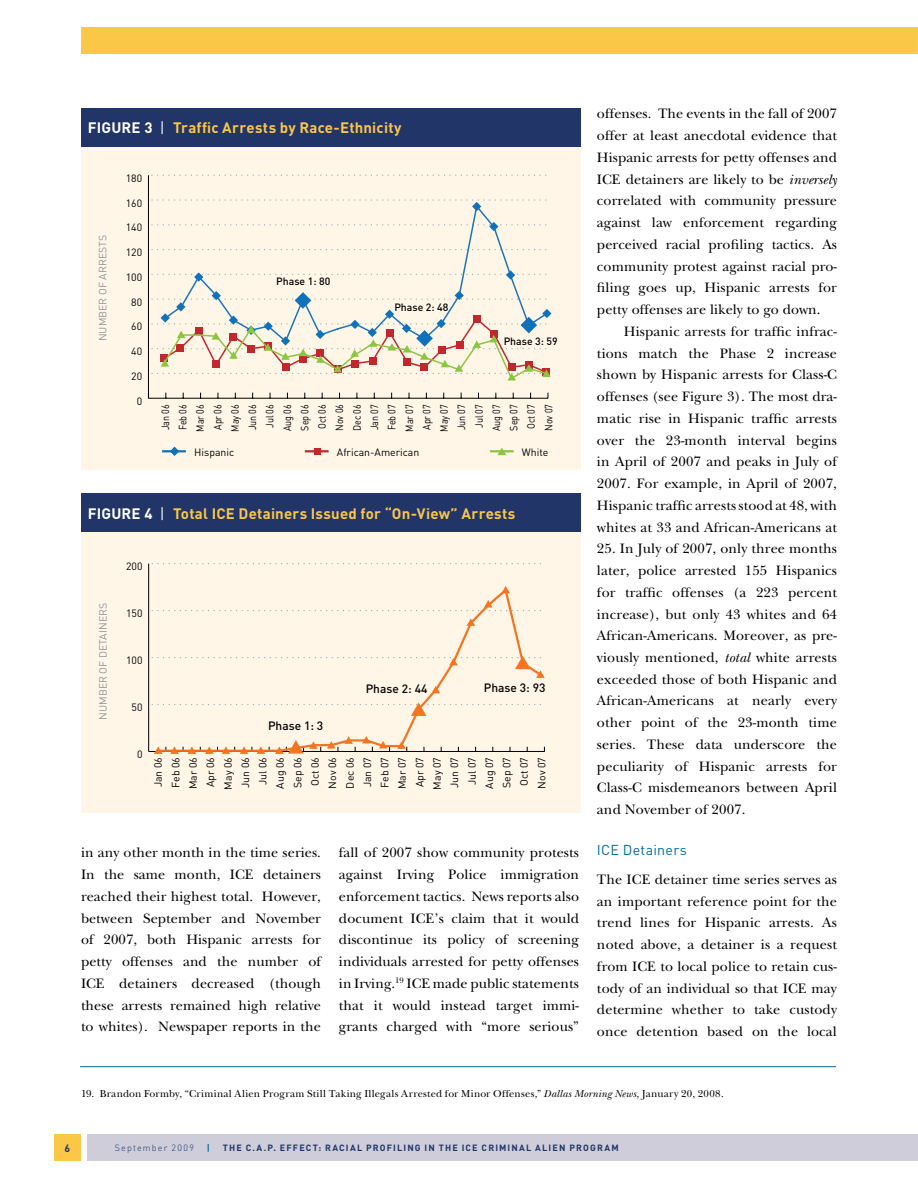
<style>
.page{position:relative;width:918px;height:1188px;background:#fff}
.page>*{position:absolute;margin:0;border:0;box-sizing:border-box;transform-origin:0 0}
.t1{font:17.55px "Myriad Pro";color:#000}
.t2{font:17.25px "Myriad Pro";color:#000}
.t3{font:700 15px "DIN";letter-spacing:.015em;color:#fac747}
.t4{font:700 15px "DIN";color:#fff}
.t5{font:14.25px/21.8px "New Baskerville";letter-spacing:.01em;color:#000;text-align:justify}
.t6{font:14.25px "DIN";letter-spacing:.015em;color:#006d9b}
.t7{font:500 12px "DIN";color:#010101}
.t8{font:10.5px/17.4px "DIN";color:#010101;text-align:center}
.t9{font:10.5px "New Baskerville";letter-spacing:.025em;color:#000}
.t10{font:10.5px/17.4px "DIN";color:#010101;text-align:center;scale:.85 1}
.t11{font:10.5px "DIN";color:#939598}
.t12{font:500 10.5px "DIN";color:#010101}
.t13{font:700 10.5px "DIN";color:#213569}
.t14{font:700 9px "DIN";letter-spacing:.125em;color:#213569}
.t15{font:300 9px "DIN";letter-spacing:.13em;color:#213569}
.t16{font:700 9px "DIN";color:#006d9b}
.s1{color:#fff}
.s2{font-weight:400;color:#fff}
.s3{font-style:italic}
</style>
<div class="page">
<div style="left:54px;top:1134px;width:27px;height:27px;background:#fac747"></div>
<div style="left:88px;top:1134px;width:830px;height:27px;background:#cecdd9"></div>
<div style="left:81px;top:27px;width:837px;height:27px;background:#fac747"></div>
<div style="left:81px;top:108px;width:499px;height:362px;background:#fff6e8"></div>
<hr style="left:148px;top:398px;width:400px;height:1px;background:#000">
<hr style="left:148px;top:175px;width:1px;height:223px;background:#000">
<svg style="left:151px;top:175px;width:396px;height:1px"></svg>
<svg style="left:162px;top:211px;width:385px;height:80px"></svg>
<svg style="left:170px;top:447px;width:9px;height:9px"></svg>
<hr style="left:162px;top:450px;width:24px;height:2px;background:#1072ba">
<div style="left:314px;top:448px;width:6px;height:7px;background:#c1282e"></div>
<hr style="left:305px;top:450px;width:24px;height:2px;background:#c1282e">
<svg style="left:497px;top:447px;width:9px;height:8px"></svg>
<hr style="left:490px;top:450px;width:24px;height:2px;background:#8cc641">
<svg style="left:151px;top:199px;width:396px;height:12px"></svg>
<svg style="left:151px;top:222px;width:396px;height:9px"></svg>
<svg style="left:151px;top:270px;width:396px;height:12px"></svg>
<svg style="left:151px;top:291px;width:400px;height:90px"></svg>
<div style="left:81px;top:108px;width:500px;height:38px;background:#213569"></div>
<div style="left:81px;top:506px;width:499px;height:307px;background:#fff6e8"></div>
<hr style="left:149px;top:751px;width:395px;height:1px;background:#000">
<hr style="left:148px;top:564px;width:1px;height:187px;background:#000">
<svg style="left:152px;top:563px;width:389px;height:1px"></svg>
<svg style="left:163px;top:592px;width:381px;height:159px"></svg>
<svg style="left:154px;top:740px;width:167px;height:14px"></svg>
<svg style="left:327px;top:736px;width:29px;height:15px"></svg>
<svg style="left:362px;top:736px;width:11px;height:15px"></svg>
<svg style="left:379px;top:741px;width:11px;height:10px"></svg>
<svg style="left:397px;top:741px;width:11px;height:10px"></svg>
<svg style="left:152px;top:702px;width:392px;height:14px"></svg>
<svg style="left:432px;top:686px;width:8px;height:7px"></svg>
<svg style="left:467px;top:618px;width:8px;height:8px"></svg>
<svg style="left:152px;top:600px;width:392px;height:11px"></svg>
<svg style="left:501px;top:586px;width:9px;height:7px"></svg>
<svg style="left:152px;top:656px;width:393px;height:22px"></svg>
<div style="left:81px;top:493px;width:500px;height:39px;background:#213569"></div>
<hr style="left:80px;top:1066px;width:756px;height:1px;background:#006d9b">
<p class="t4" style="left:88px;top:118px;width:9px">FIGU</p>
<p class="t3" style="left:122px;top:118px;width:282px"><span class="s1">RE 3</span> <span class="s2">|</span> Traffic Arrests by Race-Ethnicity</p>
<p class="t8" style="left:126px;top:169px;width:18px">180</p>
<p class="t8" style="left:126px;top:194px;width:18px">160</p>
<p class="t11" style="left:96px;top:341px;width:108px;rotate:-90deg">NUMBER OF ARRESTS</p>
<p class="t8" style="left:126px;top:219px;width:18px">140</p>
<p class="t8" style="left:126px;top:243px;width:18px">120</p>
<p class="t8" style="left:126px;top:268px;width:18px">100</p>
<p class="t8" style="left:131px;top:293px;width:12px">80</p>
<p class="t8" style="left:131px;top:318px;width:12px">60</p>
<p class="t8" style="left:131px;top:342px;width:12px">40</p>
<p class="t8" style="left:131px;top:367px;width:12px">20</p>
<p class="t8" style="left:137px;top:392px;width:7px">0</p>
<p class="t12" style="left:276px;top:274px;width:56px">Phase 1: 80</p>
<p class="t12" style="left:394px;top:301px;width:56px">Phase 2: 48</p>
<p class="t12" style="left:504px;top:334px;width:56px">Phase 3: 59</p>
<p class="t10" style="left:156px;top:432px;width:34px;rotate:-90deg">Jan 06<br>Feb 06<br>Mar 06<br>Apr 06<br>May 06<br>Jun 06<br>Jul 06<br>Aug 06<br>Sep 06<br>Oct 06<br>Nov 06<br>Dec 06<br>Jan 07<br>Feb 07<br>Mar 07<br>Apr 07<br>May 07<br>Jun 07<br>Jul 07<br>Aug 07<br>Sep 07<br>Oct 07<br>Nov 07</p>
<p class="t8" style="left:194px;top:443px;width:42px">Hispanic</p>
<p class="t8" style="left:337px;top:443px;width:84px">African-American</p>
<p class="t8" style="left:522px;top:443px;width:28px">White</p>
<p class="t4" style="left:88px;top:503px;width:9px">FIGU</p>
<p class="t3" style="left:122px;top:503px;width:395px"><span class="s1">RE 4</span> <span class="s2">|</span> Total I CE Detainers Issued for “On-View” Arrests</p>
<p class="t11" style="left:97px;top:720px;width:118px;rotate:-90deg">NUMBER OF DETAINERS</p>
<p class="t8" style="left:126px;top:558px;width:18px">200</p>
<p class="t8" style="left:126px;top:605px;width:18px">150</p>
<p class="t8" style="left:126px;top:651px;width:18px">100</p>
<p class="t8" style="left:132px;top:698px;width:12px">50</p>
<p class="t8" style="left:137px;top:745px;width:7px">0</p>
<p class="t7" style="left:268px;top:718px;width:57px">Phase 1: 3</p>
<p class="t7" style="left:366px;top:681px;width:63px">Phase 2: 44</p>
<p class="t7" style="left:484px;top:680px;width:63px">Phase 3: 93</p>
<p class="t8" style="left:149px;top:790px;width:34px;rotate:-90deg">Jan 06<br>Feb 06<br>Mar 06<br>Apr 06<br>May 06<br>Jun 06<br>Jul 06<br>Aug 06<br>Sep 06<br>Oct 06<br>Nov 06<br>Dec 06<br>Jan 07<br>Feb 07<br>Mar 07<br>Apr 07<br>May 07<br>Jun 07<br>Jul 07<br>Aug 07<br>Sep 07<br>Oct 07<br>Nov 07</p>
<p class="t5" style="left:81px;top:842px;width:242px">in any other month in the time series.<br>In the same month, ICE detainers reached their highest total. However, between September and November of 2007, both Hispanic arrests for petty offenses and the number of ICE detainers decreased (though these arrests remained high relative to whites). Newspaper reports in the</p>
<p class="t5" style="left:339px;top:842px;width:242px">fall of 2007 show community protests against Irving Police immigration enforcement tactics. News reports also document ICE’s claim that it would discontinue its policy of screening individuals arrested for petty offenses in Irving.<sup>19</sup> ICE made public statements that it would instead target immi&shy;grants charged with “more serious”</p>
<p class="t2" style="left:122px;top:845px;width:19px">40</p>
<p class="t2" style="left:122px;top:870px;width:19px">20</p>
<p class="t1" style="left:115px;top:886px;width:29px">200</p>
<p class="t2" style="left:131px;top:895px;width:10px">0</p>
<p class="t1" style="left:115px;top:933px;width:29px">150</p>
<p class="t1" style="left:115px;top:980px;width:29px">100</p>
<p class="t5" style="left:597px;top:103px;width:242px">offenses. The events in the fall of 2007 offer at least anecdotal evidence that Hispanic arrests for petty offenses and ICE detainers are likely to be <span class="s3">inversely </span>correlated with community pressure against law enforcement regarding perceived racial profiling tactics. As community protest against racial pro&shy;filing goes up, Hispanic arrests for petty offenses are likely to go down.</p>
<p class="t5" style="left:597px;top:320px;width:242px;text-indent:27px">Hispanic arrests for traffic infrac&shy;tions match the Phase 2 increase shown by Hispanic arrests for Class-C offenses (see Figure 3). The most dra&shy;matic rise in Hispanic traffic arrests over the 23-month interval begins in April of 2007 and peaks in July of 2007. For example, in April of 2007, Hispanic traffic arrests stood at 48, with whites at 33 and African-Americans at</p>
<p class="t5" style="left:597px;top:538px;width:242px">25. In July of 2007, only three months later, police arrested 155 Hispanics for traffic offenses (a 223 percent increase), but only 43 whites and 64<br>African-Americans. Moreover, as pre&shy;viously mentioned, <span class="s3">total</span> white arrests exceeded those of both Hispanic and African-Americans at nearly every other point of the 23-month time series. These data underscore the peculiarity of Hispanic arrests for Class-C misdemeanors between April and November of 2007.</p>
<p class="t6" style="left:597px;top:841px;width:91px">ICE Detainers</p>
<p class="t5" style="left:597px;top:869px;width:242px">The ICE detainer time series serves as an important reference point for the trend lines for Hispanic arrests. As noted above, a detainer is a request from ICE to local police to retain cus&shy;tody of an individual so that ICE may determine whether to take custody once detention based on the local</p>
<p class="t9" style="left:81px;top:1087px;width:644px">19. Brandon Formby, “Criminal Alien Program Still Taking Illegals Arrested for Minor Offenses,” <span class="s3">Dallas Morning News,</span> January 20, 2008.</p>
<p class="t13" style="left:65px;top:1141px;width:7px">6</p>
<p class="t15" style="left:115px;top:1142px;width:81px">September 2009</p>
<p class="t16" style="left:207px;top:1142px;width:5px">|</p>
<p class="t14" style="left:223px;top:1142px;width:397px">The C.A.P. Effect: Racial Profiling in the ICE Criminal Alien Progra m</p>
</div>
